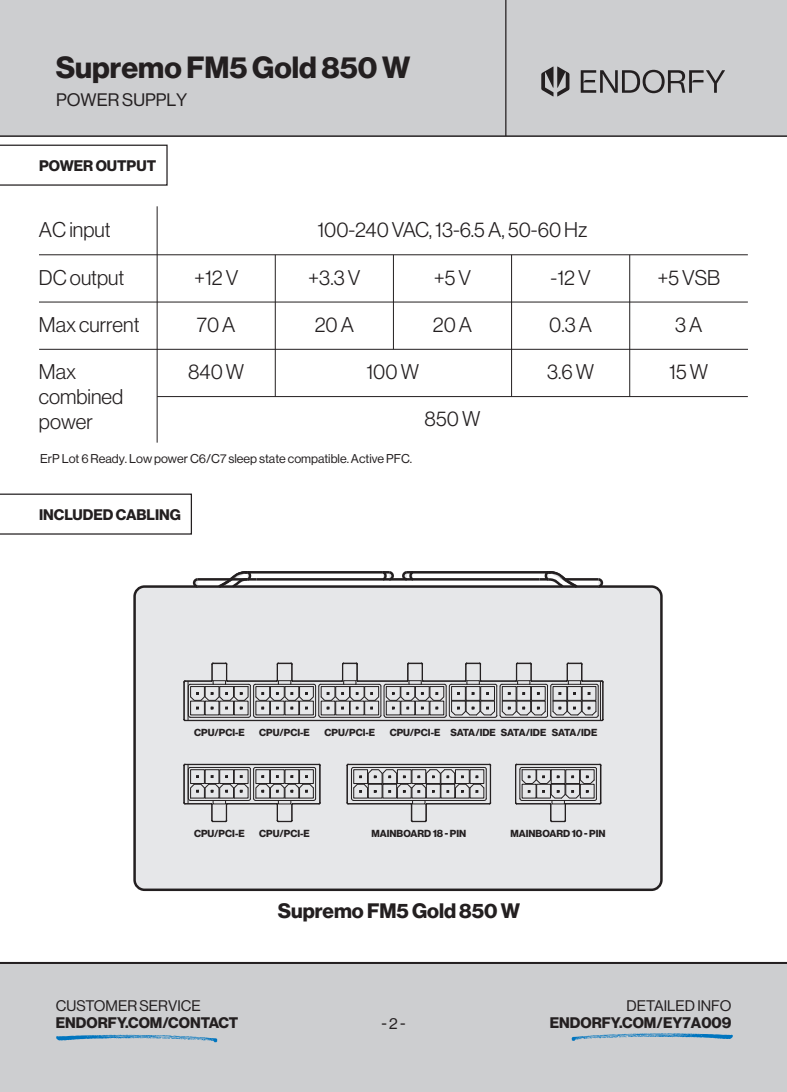
<style>
.page{position:relative;width:787px;height:1092px;background:#fff}
.page>*{position:absolute;margin:0;border:0;box-sizing:border-box;transform-origin:0 0}
.t1{font:30px "N Haas Grotesk DS Pro 75 Bd";color:#231f20}
.t2{font:20.75px/25px "N Haas Grotesk DS Pro 45 Lt";color:#231f20}
.t3{font:20.5px "N Haas Grotesk DS Pro 75 Bd";color:#231f20}
.t4{font:17.75px "N Haas Grotesk DS Pro 55 Rg";color:#231f20}
.t5{font:15px "N Haas Grotesk DS Pro 75 Bd";color:#231f20}
.t6{font:15px "N Haas Grotesk DS Pro 55 Rg";color:#231f20}
.t7{font:12.5px "N Haas Grotesk DS Pro 55 Rg";color:#231f20}
.t8{font:10px "N Haas Grotesk DS Pro 75 Bd";color:#231f20}
</style>
<div class="page">
<div style="left:0;top:0;width:787px;height:136px;background:#cdced0"></div>
<svg style="left:541px;top:66px;width:184px;height:30px"></svg>
<hr style="left:505px;top:0;width:1px;height:136px;background:#231f20">
<hr style="left:0;top:135px;width:787px;height:2px;background:#231f20">
<div style="left:0;top:963px;width:787px;height:128px;background:#cdced0"></div>
<hr style="left:0;top:961px;width:787px;height:2px;background:#231f20">
<div style="left:0;top:145px;width:168px;height:41px;border:1px solid #231f20"></div>
<div style="left:0;top:493px;width:192px;height:41px;border:1px solid #231f20"></div>
<hr style="left:39px;top:301px;width:709px;height:1px;background:#231f20">
<hr style="left:39px;top:349px;width:709px;height:1px;background:#231f20">
<hr style="left:157px;top:396px;width:591px;height:1px;background:#231f20">
<hr style="left:39px;top:254px;width:709px;height:1px;background:#231f20">
<hr style="left:157px;top:206px;width:1px;height:236px;background:#231f20">
<hr style="left:275px;top:255px;width:1px;height:141px;background:#231f20">
<hr style="left:393px;top:255px;width:1px;height:94px;background:#231f20">
<hr style="left:511px;top:255px;width:1px;height:141px;background:#231f20">
<hr style="left:629px;top:255px;width:1px;height:141px;background:#231f20">
<div style="left:135px;top:586px;width:526px;height:303px;background:#e6e7e9;border-radius:10px"></div>
<div style="left:133px;top:585px;width:529px;height:306px;border:2px solid #231f20;border-radius:10px"></div>
<svg style="left:401px;top:571px;width:14px;height:10px"></svg>
<svg style="left:539px;top:571px;width:41px;height:17px"></svg>
<hr style="left:413px;top:571px;width:135px;height:2px;background:#231f20">
<svg style="left:596px;top:578px;width:8px;height:10px"></svg>
<svg style="left:192px;top:578px;width:8px;height:10px"></svg>
<hr style="left:197px;top:578px;width:50px;height:2px;background:#231f20">
<hr style="left:256px;top:578px;width:283px;height:2px;background:#231f20">
<hr style="left:565px;top:578px;width:33px;height:2px;background:#231f20">
<svg style="left:380px;top:571px;width:15px;height:10px"></svg>
<svg style="left:215px;top:571px;width:41px;height:17px"></svg>
<hr style="left:247px;top:571px;width:136px;height:2px;background:#231f20">
<svg style="left:183px;top:763px;width:138px;height:59px"></svg>
<svg style="left:183px;top:662px;width:420px;height:59px"></svg>
<svg style="left:346px;top:763px;width:145px;height:59px"></svg>
<svg style="left:515px;top:763px;width:86px;height:59px"></svg>
<h1 class="t1" style="left:56px;top:50px;width:356px">Supremo FM5 Gold 850 W</h1>
<p class="t4" style="left:56px;top:89px;width:133px">POWER SUPPLY</p>
<h1 class="t1" style="left:56px;top:50px;width:87px">Fera 5</h1>
<p class="t4" style="left:56px;top:89px;width:81px">C OLING</p>
<p class="t5" style="left:39px;top:156px;width:119px">POWER OUTPUT</p>
<p class="t2" style="left:39px;top:217px;width:73px">AC input</p>
<p class="t2" style="left:317px;top:217px;width:271px">100-240 VAC, 13-6.5 A, 50-60 Hz</p>
<p class="t2" style="left:39px;top:265px;width:87px">DC output</p>
<p class="t2" style="left:39px;top:312px;width:102px">Max current</p>
<p class="t2" style="left:39px;top:359px;width:86px">Max combined power</p>
<p class="t2" style="left:194px;top:265px;width:46px">+12 V</p>
<p class="t2" style="left:197px;top:312px;width:40px">70 A</p>
<p class="t2" style="left:188px;top:359px;width:58px">840 W</p>
<p class="t2" style="left:308px;top:265px;width:54px">+3.3 V</p>
<p class="t2" style="left:315px;top:312px;width:41px">20 A</p>
<p class="t2" style="left:366px;top:359px;width:54px">100 W</p>
<p class="t2" style="left:434px;top:265px;width:39px">+5 V</p>
<p class="t2" style="left:433px;top:312px;width:41px">20 A</p>
<p class="t2" style="left:424px;top:406px;width:57px">850 W</p>
<p class="t7" style="left:40px;top:452px;width:373px">ErP Lot 6 Ready. Low power C6/C7 sleep state compatible. Active PFC.</p>
<p class="t5" style="left:39px;top:505px;width:143px">INCLUDED CABLING</p>
<p class="t2" style="left:550px;top:265px;width:42px">-12 V</p>
<p class="t2" style="left:549px;top:312px;width:44px">0.3 A</p>
<p class="t2" style="left:547px;top:359px;width:49px">3.6 W</p>
<p class="t2" style="left:657px;top:265px;width:64px">+5 VSB</p>
<p class="t2" style="left:675px;top:312px;width:29px">3 A</p>
<p class="t2" style="left:669px;top:359px;width:40px">15 W</p>
<p class="t8" style="left:324px;top:726px;width:52px">CPU/PCI-E</p>
<p class="t8" style="left:390px;top:726px;width:52px">CPU/PCI-E</p>
<p class="t8" style="left:194px;top:726px;width:52px">CPU/PCI-E</p>
<p class="t8" style="left:259px;top:726px;width:52px">CPU/PCI-E</p>
<p class="t8" style="left:450px;top:726px;width:148px">SATA/IDE SATA/IDE SATA/IDE</p>
<p class="t8" style="left:194px;top:827px;width:52px">CPU/PCI-E</p>
<p class="t8" style="left:259px;top:827px;width:52px">CPU/PCI-E</p>
<p class="t8" style="left:371px;top:827px;width:96px">MAINBOARD 18 - PIN</p>
<p class="t8" style="left:510px;top:827px;width:97px">MAINBOARD 10 - PIN</p>
<p class="t3" style="left:278px;top:898px;width:243px">Supremo FM5 Gold 850 W</p>
<p class="t6" style="left:56px;top:996px;width:146px">CUSTOMER SERVICE</p>
<p class="t5" style="left:56px;top:1014px;width:184px">ENDORFY.COM/CONTACT</p>
<p class="t5" style="left:682px;top:1014px;width:11px">3</p>
<p class="t5" style="left:722px;top:1014px;width:11px">5</p>
<p class="t6" style="left:626px;top:996px;width:106px">DETAILED INFO</p>
<p class="t5" style="left:550px;top:1014px;width:183px">ENDORFY.COM/EY7A009</p>
<p class="t6" style="left:381px;top:1014px;width:26px">- 2 -</p>
</div>
